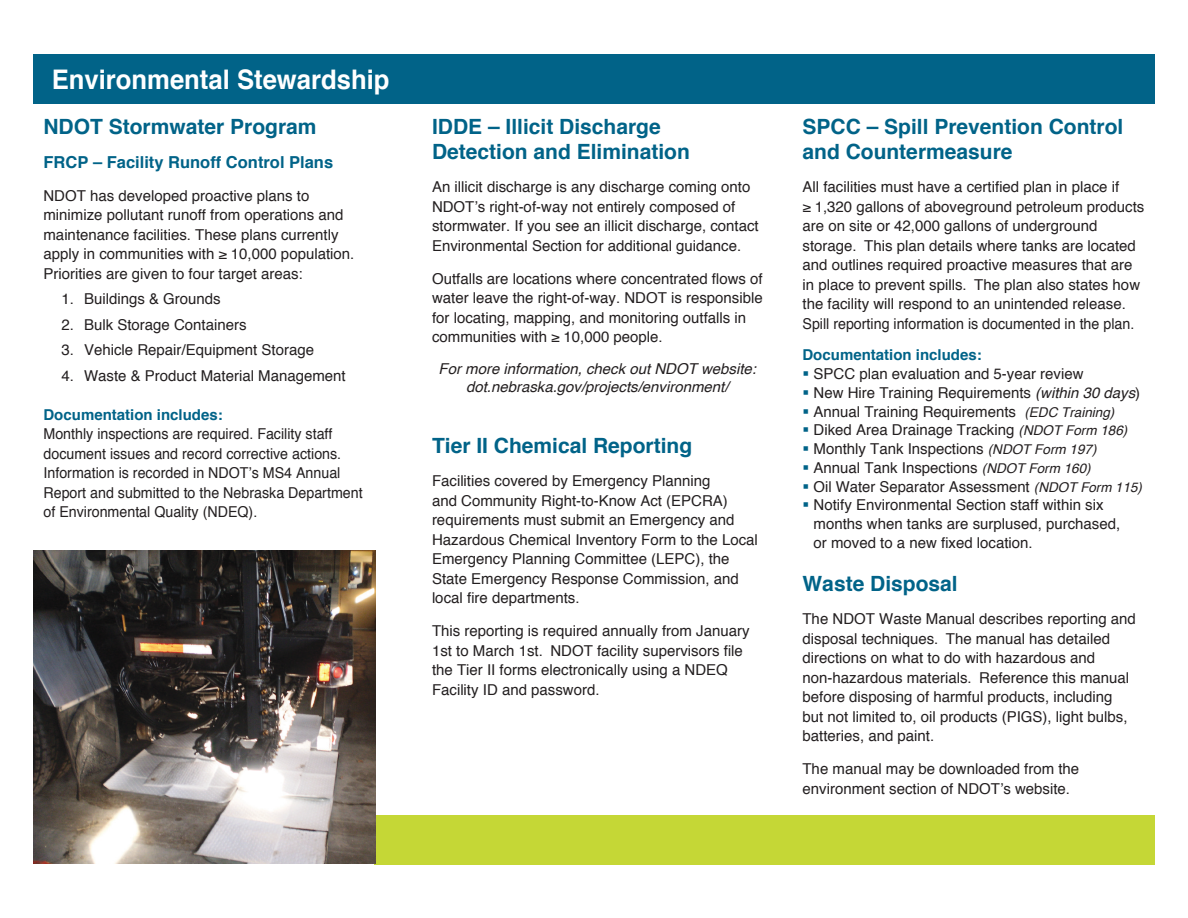
<style>
.page{position:relative;width:1188px;height:918px;background:#fff}
.page>*{position:absolute;margin:0;border:0;box-sizing:border-box;transform-origin:0 0}
.t1{font:700 27px "Helvetica";color:#fff;scale:.95 1}
.t2{font:700 21px/25.2px "Helvetica";color:#016388}
.t3{font:700 16.5px "Helvetica";color:#016388}
.t4{font:15px/19.5px "Helvetica";color:#231f20}
.t5{font:15px/19.5px "Helvetica";color:#231f20;scale:.95 1}
.t6{font:italic 15px/18px "Helvetica";color:#231f20;text-align:center}
.t7{font:700 15px "Helvetica";color:#016388}
.s1{font-weight:700;color:#016388}
.s2{color:#016388}
.s3{font-style:italic}
.s4{font-style:italic;font-size:13.5px}
</style>
<div class="page">
<div style="left:374px;top:815px;width:781px;height:49px;background:#c5d736"></div>
<div style="left:34px;top:54px;width:1121px;height:50px;background:#016388"></div>
<img style="left:34px;top:551px;width:342px;height:313px">
<p class="t1" style="left:52px;top:58px;width:357px">Environmental Stewardship</p>
<p class="t2" style="left:44px;top:115px;width:275px">NDOT Stormwater Program</p>
<p class="t3" style="left:44px;top:148px;width:291px">FRCP – Facility Runoff Control Plans</p>
<p class="t4" style="left:44px;top:186px;width:312px">NDOT has developed proactive plans to minimize pollutant runoff from operations and maintenance facilities. These plans currently apply in communities with ≥ 10,000 population.<br>Priorities are given to four target areas:</p>
<p class="t4" style="left:62px;top:289px;width:161px">1. Buildings &amp; Grounds</p>
<p class="t4" style="left:62px;top:315px;width:187px">2. Bulk Storage Containers</p>
<p class="t4" style="left:62px;top:340px;width:254px">3. Vehicle Repair/Equipment Storage</p>
<p class="t4" style="left:62px;top:366px;width:286px">4. Waste &amp; Product Material Management</p>
<p class="t5" style="left:44px;top:405px;width:337px"><span class="s1">Documentation includes:<br></span>Monthly inspections are required. Facility staff document issues and record corrective actions.<br>Information is recorded in NDOT’s MS4 Annual Report and submitted to the Nebraska Department of Environmental Quality (NDEQ).</p>
<p class="t2" style="left:432px;top:115px;width:259px">IDDE – Illicit Discharge<br>Detection and Elimination</p>
<p class="t4" style="left:432px;top:178px;width:328px">An illicit discharge is any discharge coming onto NDOT’s right-of-way not entirely composed of stormwater. If you see an illicit discharge, contact Environmental Section for additional guidance.</p>
<p class="t4" style="left:432px;top:269px;width:332px">Outfalls are locations where concentrated flows of water leave the right-of-way. NDOT is responsible for locating, mapping, and monitoring outfalls in communities with ≥ 10,000 people.</p>
<p class="t6" style="left:439px;top:360px;width:319px">For more information, check out NDOT website: dot.nebraska.gov/projects/environment/</p>
<p class="t2" style="left:432px;top:433px;width:262px">Tier II Chemical Reporting</p>
<p class="t4" style="left:432px;top:472px;width:327px">Facilities covered by Emergency Planning<br>and Community Right-to-Know Act (EPCRA) requirements must submit an Emergency and Hazardous Chemical Inventory Form to the Local Emergency Planning Committee (LEPC), the State Emergency Response Commission, and local fire departments.</p>
<p class="t4" style="left:432px;top:622px;width:319px">This reporting is required annually from January 1st to March 1st. NDOT facility supervisors file the Tier II forms electronically using a NDEQ Facility ID and password.</p>
<p class="t2" style="left:802px;top:115px;width:322px">SPCC – Spill Prevention Control and Countermeasure</p>
<p class="t4" style="left:802px;top:178px;width:343px">All facilities must have a certified plan in place if<br>≥ 1,320 gallons of aboveground petroleum products are on site or 42,000 gallons of underground storage. This plan details where tanks are located and outlines required proactive measures that are in place to prevent spills. The plan also states how the facility will respond to an unintended release.<br>Spill reporting information is documented in the plan.</p>
<p class="t7" style="left:802px;top:343px;width:181px">Documentation includes:</p>
<p class="t4" style="left:802px;top:365px;width:283px"><span class="s2">▪</span> SPCC plan evaluation and 5-year review</p>
<p class="t4" style="left:802px;top:383px;width:339px"><span class="s2">▪</span> New Hire Training Requirements <span class="s3">(within 30 days</span>)</p>
<p class="t4" style="left:802px;top:402px;width:313px"><span class="s2">▪</span> Annual Training Requirements <span class="s4">(EDC Training)</span></p>
<p class="t4" style="left:802px;top:421px;width:326px"><span class="s2">▪</span> Diked Area Drainage Tracking <span class="s4">(NDOT Form 186)</span></p>
<p class="t4" style="left:802px;top:440px;width:296px"><span class="s2">▪</span> Monthly Tank Inspections <span class="s4">(NDOT Form 197)</span></p>
<p class="t4" style="left:802px;top:458px;width:290px"><span class="s2">▪</span> Annual Tank Inspections <span class="s4">(NDOT Form 160)</span></p>
<p class="t4" style="left:802px;top:477px;width:341px"><span class="s2">▪</span> Oil Water Separator Assessment <span class="s4">(NDOT Form 115)</span></p>
<p class="t4" style="left:814px;top:496px;width:308px;line-height:18.8px;text-indent:-11px"><span class="s2">▪</span> Notify Environmental Section staff within six months when tanks are surplused, purchased, or moved to a new fixed location.</p>
<p class="t2" style="left:802px;top:571px;width:157px">Waste Disposal</p>
<p class="t4" style="left:802px;top:610px;width:335px">The NDOT Waste Manual describes reporting and disposal techniques. The manual has detailed directions on what to do with hazardous and non-hazardous materials. Reference this manual before disposing of harmful products, including but not limited to, oil products (PIGS), light bulbs, batteries, and paint.</p>
<p class="t4" style="left:802px;top:760px;width:278px">The manual may be downloaded from the environment section of NDOT’s website.</p>
</div>
